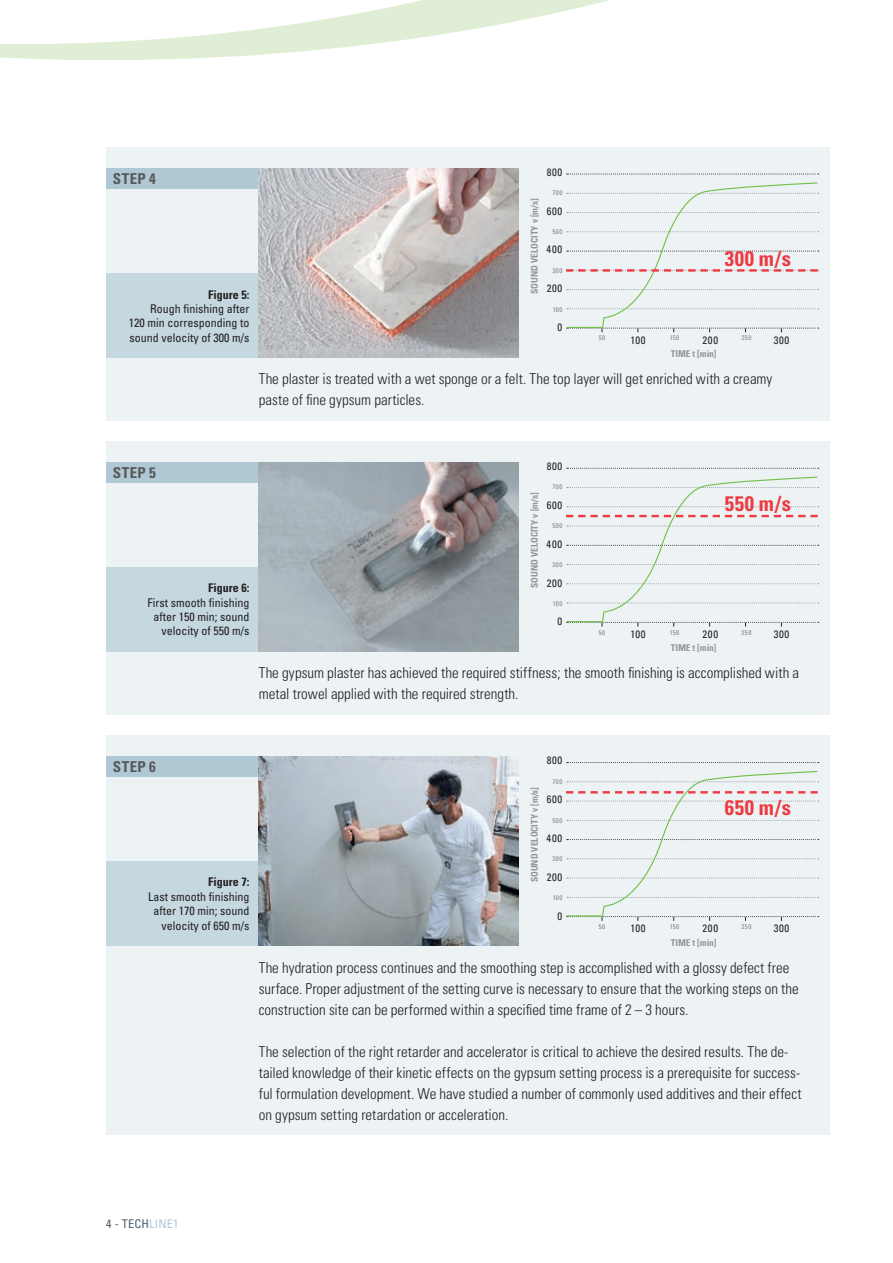
<style>
.page{position:relative;width:893px;height:1263px;background:#fff}
.page>*{position:absolute;margin:0;border:0;box-sizing:border-box;transform-origin:0 0}
.t1{font:700 condensed 21px "Univers";letter-spacing:.035em;color:#ee3a41}
.t2{font:300 condensed 15px/21px "Univers";color:#231f20}
.t3{font:700 condensed 15px "Univers";letter-spacing:.03em;color:#57585a}
.t4{font:condensed 12px/14.4px "Univers";color:#231f20;text-align:right}
.t5{font:700 condensed 12px "Univers";color:#231f20}
.t6{font:condensed 12px "Univers";letter-spacing:.01em;color:#506372}
.t7{font:condensed 10.65px "Univers";letter-spacing:.065em;color:#231f20}
.t8{font:700 condensed 9.45px "Univers";color:#939598}
.t9{font:condensed 6.75px "Univers";letter-spacing:.07em;color:#808285}
.s1{color:#b0c8d3}
</style>
<div class="page">
<svg style="left:0;top:0;width:610px;height:60px"></svg>
<div style="left:106px;top:147px;width:723px;height:273px;background:#edf3f5"></div>
<div style="left:106px;top:441px;width:723px;height:273px;background:#edf3f5"></div>
<div style="left:106px;top:735px;width:723px;height:400px;background:#edf3f5"></div>
<div style="left:106px;top:168px;width:161px;height:21px;background:#b0c8d3"></div>
<div style="left:106px;top:462px;width:161px;height:21px;background:#b0c8d3"></div>
<div style="left:106px;top:756px;width:161px;height:21px;background:#b0c8d3"></div>
<svg style="left:567px;top:174px;width:252px;height:1px"></svg>
<svg style="left:566px;top:182px;width:253px;height:150px"></svg>
<svg style="left:567px;top:468px;width:252px;height:1px"></svg>
<svg style="left:566px;top:476px;width:253px;height:150px"></svg>
<svg style="left:567px;top:762px;width:252px;height:1px"></svg>
<svg style="left:566px;top:771px;width:253px;height:150px"></svg>
<div style="left:106px;top:861px;width:175px;height:84px;background:#c5d7df"></div>
<img style="left:259px;top:756px;width:260px;height:189px">
<div style="left:106px;top:567px;width:175px;height:84px;background:#c5d7df"></div>
<img style="left:259px;top:462px;width:260px;height:189px">
<div style="left:106px;top:273px;width:175px;height:84px;background:#c5d7df"></div>
<img style="left:259px;top:168px;width:260px;height:189px">
<p class="t3" style="left:113px;top:169px;width:44px">STEP 4</p>
<p class="t5" style="left:208px;top:287px;width:43px">Figure 5:</p>
<p class="t4" style="left:129px;top:301px;width:122px;text-align:justify;text-indent:21px">Rough finishing after 120 min corresponding to sound velocity of 300 m/s</p>
<p class="t7" style="left:547px;top:165px;width:17px">800</p>
<p class="t9" style="left:553px;top:188px;width:11px">700</p>
<p class="t7" style="left:547px;top:204px;width:17px">600</p>
<p class="t9" style="left:552px;top:227px;width:11px">500</p>
<p class="t7" style="left:547px;top:243px;width:17px">400</p>
<p class="t9" style="left:552px;top:266px;width:11px">300</p>
<p class="t7" style="left:547px;top:282px;width:17px">200</p>
<p class="t9" style="left:553px;top:305px;width:11px">100</p>
<p class="t7" style="left:558px;top:321px;width:6px">0</p>
<p class="t8" style="left:529px;top:294px;width:97px;rotate:-90deg">SOUND VELOCITY v [m/s]</p>
<h1 class="t1" style="left:725px;top:245px;width:68px">300 m/s</h1>
<p class="t9" style="left:599px;top:334px;width:8px">50</p>
<p class="t7" style="left:631px;top:333px;width:17px">100</p>
<p class="t9" style="left:670px;top:334px;width:11px">150</p>
<p class="t7" style="left:702px;top:333px;width:17px">200</p>
<p class="t9" style="left:741px;top:334px;width:11px">250</p>
<p class="t7" style="left:774px;top:333px;width:17px">300</p>
<p class="t8" style="left:671px;top:348px;width:47px">TIME t [min]</p>
<p class="t2" style="left:259px;top:368px;width:515px">The plaster is treated with a wet sponge or a felt. The top layer will get enriched with a creamy paste of fine gypsum particles.</p>
<p class="t3" style="left:113px;top:463px;width:44px">STEP 5</p>
<p class="t5" style="left:208px;top:581px;width:43px">Figure 6:</p>
<p class="t4" style="left:147px;top:595px;width:103px">First smooth finishing after 150 min; sound velocity of 550 m/s</p>
<p class="t7" style="left:547px;top:459px;width:17px">800</p>
<p class="t9" style="left:553px;top:483px;width:11px">700</p>
<p class="t7" style="left:547px;top:498px;width:17px">600</p>
<p class="t9" style="left:552px;top:522px;width:11px">500</p>
<p class="t7" style="left:547px;top:537px;width:17px">400</p>
<p class="t9" style="left:552px;top:560px;width:11px">300</p>
<p class="t7" style="left:547px;top:576px;width:17px">200</p>
<p class="t9" style="left:553px;top:599px;width:11px">100</p>
<p class="t7" style="left:558px;top:615px;width:6px">0</p>
<p class="t8" style="left:529px;top:588px;width:97px;rotate:-90deg">SOUND VELOCITY v [m/s]</p>
<h1 class="t1" style="left:725px;top:491px;width:68px">550 m/s</h1>
<p class="t9" style="left:599px;top:628px;width:8px">50</p>
<p class="t7" style="left:631px;top:627px;width:17px">100</p>
<p class="t9" style="left:670px;top:628px;width:11px">150</p>
<p class="t7" style="left:702px;top:627px;width:17px">200</p>
<p class="t9" style="left:741px;top:628px;width:11px">250</p>
<p class="t7" style="left:774px;top:627px;width:17px">300</p>
<p class="t8" style="left:671px;top:642px;width:47px">TIME t [min]</p>
<p class="t2" style="left:259px;top:662px;width:542px">The gypsum plaster has achieved the required stiffness; the smooth finishing is accomplished with a metal trowel applied with the required strength.</p>
<p class="t3" style="left:113px;top:757px;width:44px">STEP 6</p>
<p class="t5" style="left:208px;top:875px;width:43px">Figure 7:</p>
<p class="t4" style="left:148px;top:889px;width:103px">Last smooth finishing after 170 min; sound velocity of 650 m/s</p>
<p class="t7" style="left:547px;top:754px;width:17px">800</p>
<p class="t9" style="left:553px;top:777px;width:11px">700</p>
<p class="t7" style="left:547px;top:793px;width:17px">600</p>
<p class="t9" style="left:552px;top:816px;width:11px">500</p>
<p class="t7" style="left:547px;top:831px;width:17px">400</p>
<p class="t9" style="left:552px;top:855px;width:11px">300</p>
<p class="t7" style="left:547px;top:870px;width:17px">200</p>
<p class="t9" style="left:553px;top:893px;width:11px">100</p>
<p class="t7" style="left:558px;top:909px;width:6px">0</p>
<p class="t8" style="left:529px;top:882px;width:97px;rotate:-90deg">SOUND VELOCITY v [m/s]</p>
<h1 class="t1" style="left:725px;top:794px;width:68px">650 m/s</h1>
<p class="t9" style="left:599px;top:922px;width:8px">50</p>
<p class="t7" style="left:631px;top:921px;width:17px">100</p>
<p class="t9" style="left:670px;top:922px;width:11px">150</p>
<p class="t7" style="left:702px;top:921px;width:17px">200</p>
<p class="t9" style="left:741px;top:922px;width:11px">250</p>
<p class="t7" style="left:774px;top:921px;width:17px">300</p>
<p class="t8" style="left:671px;top:936px;width:47px">TIME t [min]</p>
<p class="t2" style="left:259px;top:957px;width:542px">The hydration process continues and the smoothing step is accomplished with a glossy defect free surface. Proper adjustment of the setting curve is necessary to ensure that the working steps on the construction site can be performed within a specified time frame of 2 – 3 hours.</p>
<p class="t2" style="left:259px;top:1041px;width:544px">The selection of the right retarder and accelerator is critical to achieve the desired results. The de&shy;tailed knowledge of their kinetic effects on the gypsum setting process is a prerequisite for success&shy;ful formulation development. We have studied a number of commonly used additives and their effect on gypsum setting retardation or acceleration.</p>
<p class="t6" style="left:106px;top:1216px;width:74px">4 - TECH <span class="s1">LINE1</span></p>
</div>
